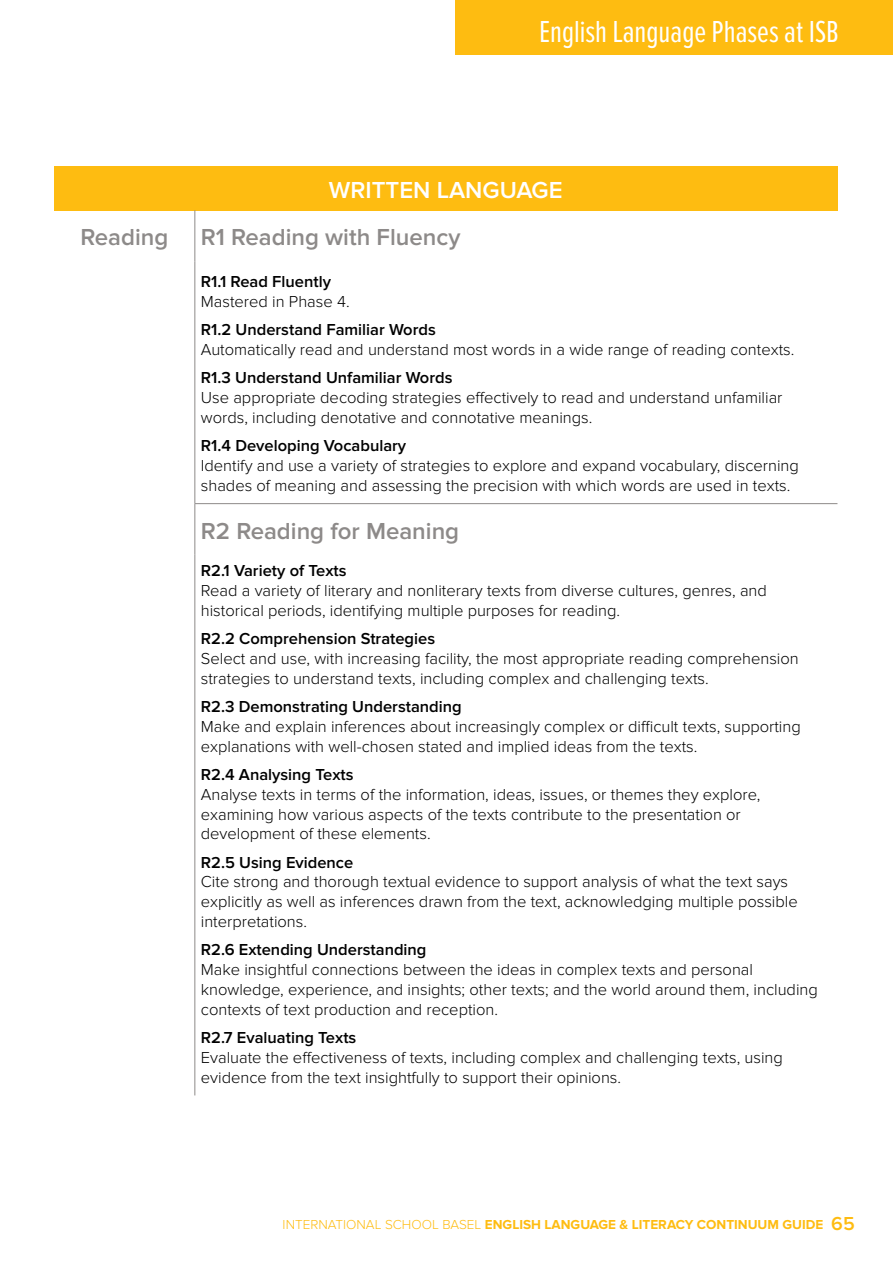
<style>
.page{position:relative;width:893px;height:1263px;background:#fff}
.page>*{position:absolute;margin:0;border:0;box-sizing:border-box;transform-origin:0 0}
.t1{font:31.5px "Proxima Nova Ex Cn";color:#fff}
.t2{font:600 24px "Proxima Nova";color:#8d8a89}
.t3{font:600 24px "Proxima Nova";color:#fff}
.t4{font:300 16.5px/19.8px "Proxima Nova";color:#000}
.t5{font:600 16.5px "Proxima Nova";color:#000}
.t6{font:700 13.5px "Proxima Nova";color:#febc11}
.s1{font-weight:300}
.s2{font-weight:600;font-size:19.5px}
</style>
<div class="page">
<div style="left:455px;top:0;width:438px;height:54px;background:#febc11"></div>
<div style="left:54px;top:166px;width:783px;height:44px;background:#febc11"></div>
<hr style="left:194px;top:210px;width:1px;height:51px;background:#8d8a89">
<hr style="left:194px;top:261px;width:1px;height:242px;background:#8d8a89">
<hr style="left:194px;top:504px;width:1px;height:51px;background:#8d8a89">
<hr style="left:194px;top:555px;width:1px;height:540px;background:#8d8a89">
<hr style="left:194px;top:503px;width:643px;height:1px;background:#8d8a89">
<h1 class="t1" style="left:539px;top:14px;width:301px">English Language Phases at ISB</h1>
<h2 class="t3" style="left:329px;top:176px;width:235px">WRITTEN LANGUAGE</h2>
<h2 class="t2" style="left:81px;top:223px;width:89px">Reading</h2>
<h2 class="t2" style="left:201px;top:223px;width:261px">R1 Reading with Fluency</h2>
<p class="t5" style="left:201px;top:272px;width:132px">R1.1 Read Fluently</p>
<p class="t4" style="left:201px;top:292px;width:150px">Mastered in Phase 4.</p>
<p class="t5" style="left:201px;top:320px;width:236px">R1.2 Understand Familiar Words</p>
<p class="t4" style="left:201px;top:340px;width:595px">Automatically read and understand most words in a wide range of reading contexts.</p>
<p class="t5" style="left:201px;top:368px;width:253px">R1.3 Understand Unfamiliar Words</p>
<p class="t4" style="left:201px;top:388px;width:583px">Use appropriate decoding strategies effectively to read and understand unfamiliar words, including denotative and connotative meanings.</p>
<p class="t5" style="left:201px;top:436px;width:207px">R1.4 Developing Vocabulary</p>
<p class="t4" style="left:201px;top:456px;width:599px">Identify and use a variety of strategies to explore and expand vocabulary, discerning shades of meaning and assessing the precision with which words are used in texts.</p>
<h2 class="t2" style="left:201px;top:517px;width:260px">R2 Reading for Meaning</h2>
<p class="t5" style="left:201px;top:561px;width:147px">R2.1 Variety of Texts</p>
<p class="t4" style="left:201px;top:581px;width:568px">Read a variety of literary and nonliterary texts from diverse cultures, genres, and historical periods, identifying multiple purposes for reading.</p>
<p class="t5" style="left:201px;top:629px;width:236px">R2.2 Comprehension Strategies</p>
<p class="t4" style="left:201px;top:649px;width:599px">Select and use, with increasing facility, the most appropriate reading comprehension strategies to understand texts, including complex and challenging texts.</p>
<p class="t5" style="left:201px;top:697px;width:262px">R2.3 Demonstrating Understanding</p>
<p class="t4" style="left:201px;top:717px;width:601px">Make and explain inferences about increasingly complex or difficult texts, supporting explanations with well-chosen stated and implied ideas from the texts.</p>
<p class="t5" style="left:201px;top:765px;width:154px">R2.4 Analysing Texts</p>
<p class="t4" style="left:201px;top:784px;width:561px">Analyse texts in terms of the information, ideas, issues, or themes they explore, examining how various aspects of the texts contribute to the presentation or development of these elements.</p>
<p class="t5" style="left:201px;top:853px;width:154px">R2.5 Using Evidence</p>
<p class="t4" style="left:201px;top:872px;width:598px">Cite strong and thorough textual evidence to support analysis of what the text says explicitly as well as inferences drawn from the text, acknowledging multiple possible interpretations.</p>
<p class="t5" style="left:201px;top:940px;width:227px">R2.6 Extending Understanding</p>
<p class="t4" style="left:201px;top:960px;width:618px">Make insightful connections between the ideas in complex texts and personal knowledge, experience, and insights; other texts; and the world around them, including contexts of text production and reception.</p>
<p class="t5" style="left:201px;top:1028px;width:157px">R2.7 Evaluating Texts</p>
<p class="t4" style="left:201px;top:1048px;width:584px">Evaluate the effectiveness of texts, including complex and challenging texts, using evidence from the text insightfully to support their opinions.</p>
<p class="t6" style="left:283px;top:1216px;width:574px"><span class="s1">INTERNATIONAL SCHOOL BASEL</span> ENGLISH LANGUAGE &amp; LITERACY CONTINUUM GUIDE <span class="s2">65</span></p>
</div>
